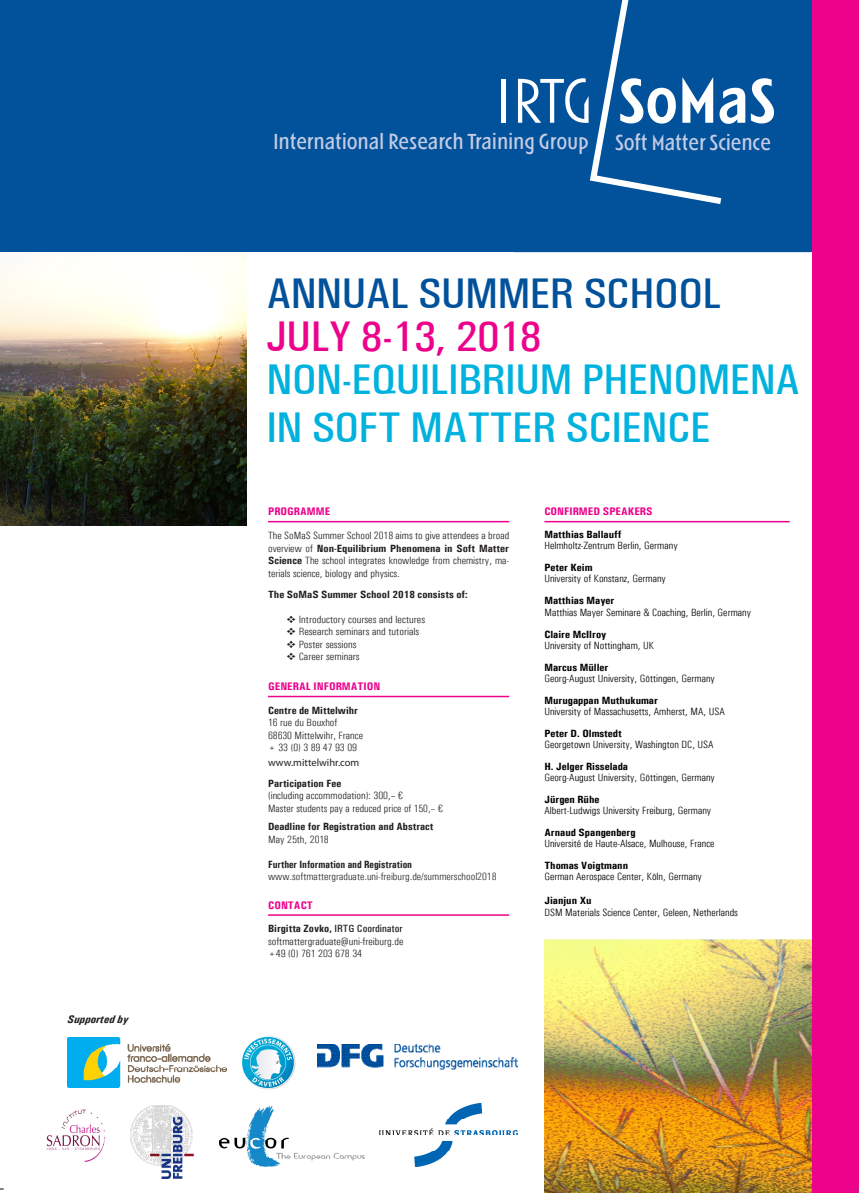
<style>
.page{position:relative;width:859px;height:1193px;background:#fff}
.page>*{position:absolute;margin:0;border:0;box-sizing:border-box;transform-origin:0 0}
.t1{font:500 60.3px "Linotype Spitz";color:#fff}
.t2{font:500 condensed 43px "Univers";letter-spacing:-.015em;color:#00b2dd;scale:1.13 1}
.t3{font:500 condensed 43px "Univers";letter-spacing:-.015em;color:#01519b;scale:1.13 1}
.t4{font:500 condensed 43px "Univers";letter-spacing:-.015em;color:#ed028c;scale:1.13 1}
.t5{font:21px "Linotype Spitz";letter-spacing:-.01em;color:#c3cbe4}
.ÜB___Linie{font:700 condensed 11px "Univers";color:#ed028c;scale:1.1 1}
.GS_12_pt{font:italic 700 condensed 11px "Univers";color:#231f20;scale:1.12 1}
.GS_11_pt{font:300 condensed 10.5px "Univers";color:#000;scale:1.12 1}
.GS_11_pt-2{font:300 condensed 10.5px/12.5px "Univers";color:#231f20;text-align:justify;scale:1.12 1}
.GS_11_pt-3{font:700 condensed 10.5px "Univers";color:#000;scale:1.12 1}
.GS_11_pt-4{font:300 condensed 10.5px "Univers";color:#231f20;scale:1.13 1}
.GS_11_pt-5{font:300 condensed 10.5px "Univers";color:#231f20;scale:1.14 1}
.GS_11_pt-6{font:700 condensed 10.5px "Univers";color:#231f20;scale:1.1 1}
.GS_12_pt-2{font:300 condensed 10.5px "Univers";color:#2e2b2c;scale:1.12 1}
.GS_11_pt-7{font:300 condensed 10.5px "Univers";color:#231f20;scale:1.1 1}
.GS_11_pt-8{font:700 condensed 10.5px "Univers";color:#231f20;scale:1.12 1}
.GS_11_pt-9{font:700 condensed 10.5px "Univers";color:#231f20}
.GS_11_pt-10{font:500 condensed 10.5px "Univers";color:#231f20;scale:1.1 1}
.GS_11_pt-11{font:10.5px "Myriad Pro";color:#231f20}
.s1{font-weight:300}
.s2{font-weight:700}
</style>
<div class="page">
<hr style="left:544px;top:521px;width:245px;height:1px;background:#ed028c">
<hr style="left:268px;top:521px;width:241px;height:1px;background:#ed028c">
<hr style="left:268px;top:696px;width:241px;height:1px;background:#ed028c">
<hr style="left:268px;top:914px;width:241px;height:2px;background:#ed028c">
<img style="left:68px;top:1037px;width:158px;height:50px">
<img style="left:130px;top:1105px;width:63px;height:74px">
<img style="left:317px;top:1044px;width:200px;height:26px">
<img style="left:380px;top:1104px;width:137px;height:63px">
<div style="left:0;top:0;width:858px;height:252px;background:#01519b"></div>
<svg style="left:589px;top:0;width:133px;height:204px"></svg>
<img style="left:242px;top:1036px;width:54px;height:54px">
<img style="left:219px;top:1106px;width:145px;height:61px">
<img style="left:545px;top:939px;width:266px;height:254px">
<img style="left:0;top:252px;width:247px;height:274px">
<div style="left:811px;top:0;width:47px;height:1193px;background:#ed028c"></div>
<img style="left:46px;top:1109px;width:60px;height:53px">
<p class="GS_12_pt" style="left:68px;top:1013px;width:56px">Supported by</p>
<p class="t1" style="left:495px;top:64px;width:282px"><span class="s1">IRTG</span> SoMaS</p>
<p class="t5" style="left:273px;top:129px;width:317px">International Research Training Group</p>
<p class="t5" style="left:615px;top:130px;width:158px">Soft Matter Science</p>
<p class="t3" style="left:266px;top:268px;width:404px">ANNUAL SUMMER SCHOOL</p>
<p class="t4" style="left:266px;top:311px;width:245px">JULY 8-13, 2018</p>
<p class="t2" style="left:266px;top:354px;width:474px">NON-EQUILIBRIUM PHENOMENA</p>
<p class="t2" style="left:266px;top:402px;width:395px">IN SOFT MATTER SCIENCE</p>
<p class="ÜB___Linie" style="left:268px;top:505px;width:58px">PROGRAMME</p>
<p class="GS_11_pt-2" style="left:268px;top:529px;width:217px">The SoMaS Summer School 2018 aims to give attendees a broad overview of <span class="s2">Non-Equilibrium Phenomena in Soft Matter Science</span> The school integrates knowledge from chemistry, ma&shy;terials science, biology and physics.</p>
<p class="GS_11_pt-8" style="left:268px;top:588px;width:180px">The SoMaS Summer School 2018 consists of:</p>
<p class="GS_11_pt-5" style="left:286px;top:613px;width:123px">❖ Introductory courses and lectures</p>
<p class="GS_11_pt-5" style="left:286px;top:625px;width:118px">❖ Research seminars and tutorials</p>
<p class="GS_11_pt-5" style="left:286px;top:638px;width:63px">❖ Poster sessions</p>
<p class="GS_11_pt-5" style="left:286px;top:650px;width:66px">❖ Career seminars</p>
<p class="ÜB___Linie" style="left:268px;top:680px;width:104px">GENERAL INFORMATION</p>
<p class="GS_11_pt-6" style="left:268px;top:704px;width:83px">Centre de Mittelwihr</p>
<p class="GS_11_pt-2" style="left:268px;top:717px;width:63px">16 rue du Bouxhof</p>
<p class="GS_11_pt-2" style="left:268px;top:729px;width:86px">68630 Mittelwihr, France</p>
<p class="GS_11_pt-2" style="left:268px;top:742px;width:81px">+ 33 (0) 3 89 47 93 09</p>
<p class="GS_11_pt-11" style="left:268px;top:756px;width:93px">www.mittelwihr.com</p>
<p class="GS_11_pt-6" style="left:268px;top:777px;width:68px">Participation Fee</p>
<p class="GS_11_pt-4" style="left:268px;top:790px;width:121px">(including accommodation): 300,– €</p>
<p class="GS_11_pt-7" style="left:268px;top:802px;width:160px">Master students pay a reduced price of 150,– €</p>
<p class="GS_11_pt-6" style="left:268px;top:820px;width:152px">Deadline for Registration and Abstract</p>
<p class="GS_11_pt-4" style="left:268px;top:833px;width:55px">May 25th, 2018</p>
<p class="GS_11_pt-9" style="left:268px;top:858px;width:145px">Further Information and Registration</p>
<p class="GS_12_pt-2" style="left:268px;top:870px;width:205px">www.softmattergraduate.uni-freiburg.de/summerschool2018</p>
<p class="ÜB___Linie" style="left:268px;top:898px;width:42px">CONTACT</p>
<p class="GS_11_pt-10" style="left:268px;top:923px;width:124px"><span class="s2">Birgitta Zovko,</span> IRTG Coordinator</p>
<p class="GS_11_pt-4" style="left:268px;top:935px;width:121px">softmattergraduate@uni-freiburg.de</p>
<p class="GS_11_pt-4" style="left:268px;top:948px;width:85px">+49 (0) 761 203 678 34</p>
<p class="ÜB___Linie" style="left:544px;top:505px;width:100px">CONFIRMED SPEAKERS</p>
<p class="GS_11_pt-3" style="left:544px;top:528px;width:70px">Matthias Ballauff</p>
<p class="GS_11_pt" style="left:544px;top:539px;width:120px">Helmholtz-Zentrum Berlin, Germany</p>
<p class="GS_11_pt-3" style="left:544px;top:561px;width:44px">Peter Keim</p>
<p class="GS_11_pt" style="left:544px;top:572px;width:110px">University of Konstanz, Germany</p>
<p class="GS_11_pt-3" style="left:544px;top:594px;width:64px">Matthias Mayer</p>
<p class="GS_11_pt" style="left:544px;top:606px;width:186px">Matthias Mayer Seminare &amp; Coaching, Berlin, Germany</p>
<p class="GS_11_pt-3" style="left:544px;top:628px;width:57px">Claire McIlroy</p>
<p class="GS_11_pt" style="left:544px;top:639px;width:99px">University of Nottingham, UK</p>
<p class="GS_11_pt-3" style="left:544px;top:661px;width:59px">Marcus Müller</p>
<p class="GS_11_pt" style="left:544px;top:672px;width:154px">Georg-August University, Göttingen, Germany</p>
<p class="GS_11_pt-3" style="left:544px;top:694px;width:103px">Murugappan Muthukumar</p>
<p class="GS_11_pt" style="left:544px;top:705px;width:162px">University of Massachusetts, Amherst, MA, USA</p>
<p class="GS_11_pt-3" style="left:544px;top:727px;width:71px">Peter D. Olmstedt</p>
<p class="GS_11_pt" style="left:544px;top:738px;width:153px">Georgetown University, Washington DC, USA</p>
<p class="GS_11_pt-3" style="left:544px;top:760px;width:76px">H. Jelger Risselada</p>
<p class="GS_11_pt" style="left:544px;top:771px;width:154px">Georg-August University, Göttingen, Germany</p>
<p class="GS_11_pt-3" style="left:544px;top:793px;width:51px">Jürgen Rühe</p>
<p class="GS_11_pt" style="left:544px;top:804px;width:150px">Albert-Ludwigs University Freiburg, Germany</p>
<p class="GS_11_pt-3" style="left:544px;top:826px;width:83px">Arnaud Spangenberg</p>
<p class="GS_11_pt" style="left:544px;top:837px;width:153px">Université de Haute-Alsace, Mulhouse, France</p>
<p class="GS_11_pt-3" style="left:544px;top:859px;width:76px">Thomas Voigtmann</p>
<p class="GS_11_pt" style="left:544px;top:870px;width:142px">German Aerospace Center, Köln, Germany</p>
<p class="GS_11_pt-3" style="left:544px;top:894px;width:44px">Jianjun Xu</p>
<p class="GS_11_pt" style="left:544px;top:906px;width:174px">DSM Materials Science Center, Geleen, Netherlands</p>
</div>
